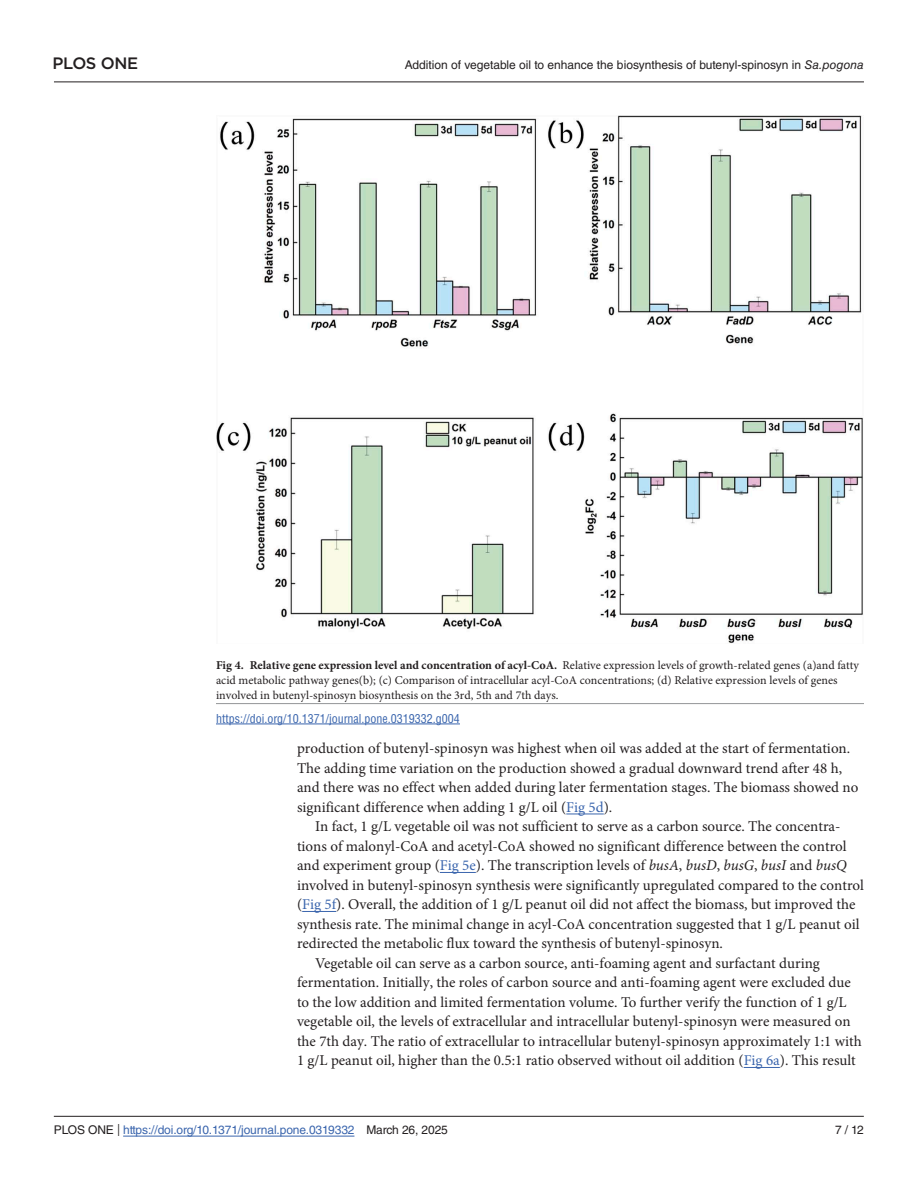
<style>
.page{position:relative;width:918px;height:1188px;background:#fff}
.page>*{position:absolute;margin:0;border:0;box-sizing:border-box;transform-origin:0 0}
.t1{font:500 16.5px "Gotham";letter-spacing:-.02em;color:#231f20}
.TextInd{font:15px/19.5px "Minion Pro";color:#231f20}
.Text{font:15px/19.5px "Minion Pro";color:#231f20}
.FigCapt{font:12px/15px "Minion Pro";color:#231f20}
.t2{font:12px "Helvetica LT Std";color:#231f20}
.t3{font:12px "Helvetica LT Std";letter-spacing:-.01em;color:#3a65ad}
.Fig_Soruce{font:condensed 12px "Helvetica LT Std";color:#3a65ad}
.s1{font-style:italic}
.s2{font-weight:700}
.s3{color:#3a65ad}
.s4{color:#231f20}
.s5{font-family:"Minion Pro";color:#231f20}
</style>
<div class="page">
<hr style="left:54px;top:1116px;width:810px;height:1px;background:#231f20">
<hr style="left:123px;top:1136px;width:231px;height:1px;background:#3a65ad">
<hr style="left:54px;top:82px;width:810px;height:1px;background:#231f20">
<hr style="left:566px;top:814px;width:38px;height:1px;background:#3a65ad">
<hr style="left:440px;top:872px;width:36px;height:1px;background:#3a65ad">
<hr style="left:302px;top:911px;width:34px;height:1px;background:#3a65ad">
<hr style="left:744px;top:1067px;width:36px;height:1px;background:#3a65ad">
<img style="left:216px;top:116px;width:647px;height:527px">
<hr style="left:216px;top:703px;width:648px;height:1px;background:#939698">
<hr style="left:216px;top:724px;width:244px;height:1px;background:#3a65ad">
<p class="t1" style="left:52px;top:54px;width:87px">PLOS ONE</p>
<p class="t2" style="left:405px;top:58px;width:461px">Addition of vegetable oil to enhance the biosynthesis of butenyl-spinosyn in <span class="s1">Sa.pogona</span></p>
<p class="FigCapt" style="left:216px;top:657px;width:645px"><span class="s2">Fig 4. Relative gene expression level and concentration of acyl-CoA.</span> Relative expression levels of growth-related genes (a)and fatty acid metabolic pathway genes(b); (c) Comparison of intracellular acyl-CoA concentrations; (d) Relative expression levels of genes involved in butenyl-spinosyn biosynthesis on the 3rd, 5th and 7th days.</p>
<p class="Fig_Soruce" style="left:216px;top:711px;width:245px">https://doi.org/10.1371/journal.pone.0319332.g004</p>
<p class="Text" style="left:297px;top:739px;width:563px">production of butenyl-spinosyn was highest when oil was added at the start of fermentation.<br>The adding time variation on the production showed a gradual downward trend after 48 h, and there was no effect when added during later fermentation stages. The biomass showed no significant difference when adding 1 g/L oil (<span class="s3">Fig 5d</span>).</p>
<p class="TextInd" style="left:297px;top:817px;width:569px;text-indent:18px">In fact, 1 g/L vegetable oil was not sufficient to serve as a carbon source. The concentra&shy;tions of malonyl-CoA and acetyl-CoA showed no significant difference between the control and experiment group (<span class="s3">Fig 5e</span>). The transcription levels of <span class="s1">busA</span>, <span class="s1">busD</span>, <span class="s1">busG</span>, <span class="s1">busI</span> and <span class="s1">busQ </span>involved in butenyl-spinosyn synthesis were significantly upregulated compared to the control (<span class="s3">Fig 5f</span>). Overall, the addition of 1 g/L peanut oil did not affect the biomass, but improved the synthesis rate. The minimal change in acyl-CoA concentration suggested that 1 g/L peanut oil redirected the metabolic flux toward the synthesis of butenyl-spinosyn.</p>
<p class="TextInd" style="left:297px;top:953px;width:566px;text-indent:18px">Vegetable oil can serve as a carbon source, anti-foaming agent and surfactant during fermentation. Initially, the roles of carbon source and anti-foaming agent were excluded due to the low addition and limited fermentation volume. To further verify the function of 1 g/L vegetable oil, the levels of extracellular and intracellular butenyl-spinosyn were measured on the 7th day. The ratio of extracellular to intracellular butenyl-spinosyn approximately 1:1 with 1 g/L peanut oil, higher than the 0.5:1 ratio observed without oil addition (<span class="s3">Fig 6a</span>). This result</p>
<p class="t3" style="left:54px;top:1123px;width:396px"><span class="s4">PLOS ONE</span> <span class="s5">|</span> https://doi.org/10.1371/journal.pone.0319332 <span class="s4">March 26, 2025</span></p>
<p class="t2" style="left:835px;top:1123px;width:30px">7 / 12</p>
</div>
